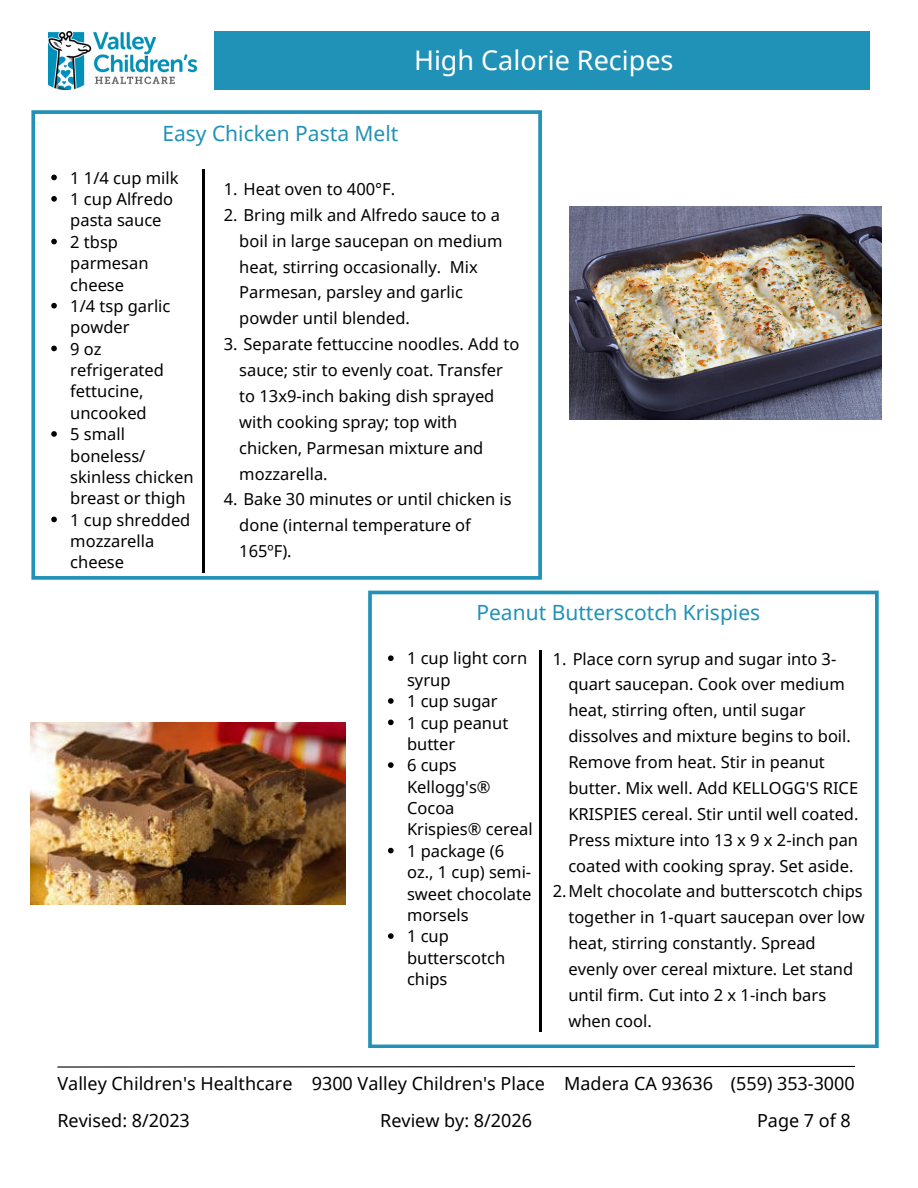
<style>
.page{position:relative;width:918px;height:1188px;background:#fff}
.page>*{position:absolute;margin:0;border:0;box-sizing:border-box;transform-origin:0 0}
.t1{font:27px "Noto Sans";color:#fff}
.t2{font:21px "Noto Sans";color:#2092b7}
.t3{font:18px "Noto Sans";color:#000}
.t4{font:16.5px/25.8px "Noto Sans";color:#000}
</style>
<div class="page">
<svg style="left:57px;top:1065px;width:799px;height:3px"></svg>
<svg style="left:31px;top:110px;width:511px;height:470px"></svg>
<hr style="left:203px;top:169px;width:2px;height:404px;background:#000">
<svg style="left:51px;top:175px;width:6px;height:5px"></svg>
<svg style="left:51px;top:196px;width:6px;height:6px"></svg>
<svg style="left:51px;top:239px;width:6px;height:5px"></svg>
<svg style="left:51px;top:303px;width:6px;height:6px"></svg>
<svg style="left:51px;top:346px;width:6px;height:5px"></svg>
<svg style="left:51px;top:431px;width:6px;height:6px"></svg>
<svg style="left:51px;top:517px;width:6px;height:5px"></svg>
<div style="left:214px;top:31px;width:656px;height:59px;background:#2092b7"></div>
<img style="left:48px;top:31px;width:149px;height:59px">
<img style="left:570px;top:206px;width:312px;height:214px">
<svg style="left:368px;top:591px;width:511px;height:457px"></svg>
<hr style="left:540px;top:650px;width:1px;height:382px;background:#000">
<svg style="left:388px;top:655px;width:6px;height:6px"></svg>
<svg style="left:388px;top:698px;width:6px;height:6px"></svg>
<svg style="left:388px;top:720px;width:6px;height:5px"></svg>
<svg style="left:388px;top:762px;width:6px;height:6px"></svg>
<svg style="left:388px;top:848px;width:6px;height:5px"></svg>
<svg style="left:388px;top:933px;width:6px;height:6px"></svg>
<img style="left:30px;top:723px;width:315px;height:182px">
<p class="t1" style="left:414px;top:41px;width:261px">High Calorie Recipes</p>
<p class="t2" style="left:162px;top:118px;width:238px">Easy Chicken Pasta Melt</p>
<p class="t4" style="left:70px;top:164px;width:110px">1 1/4 cup milk</p>
<p class="t4" style="left:70px;top:188px;width:104px;line-height:21.3px">1 cup Alfredo pasta sauce</p>
<p class="t4" style="left:70px;top:231px;width:80px;line-height:21.3px">2 tbsp parmesan cheese</p>
<p class="t4" style="left:70px;top:295px;width:102px;line-height:21.3px">1/4 tsp garlic powder</p>
<p class="t4" style="left:70px;top:338px;width:95px;line-height:21.3px">9 oz refrigerated fettucine, uncooked</p>
<p class="t4" style="left:70px;top:423px;width:125px;line-height:21.3px">5 small boneless/ skinless chicken breast or thigh</p>
<p class="t4" style="left:70px;top:509px;width:122px;line-height:21.3px">1 cup shredded mozzarella cheese</p>
<p class="t4" style="left:224px;top:176px;width:173px">1. Heat oven to 400°F.</p>
<p class="t4" style="left:239px;top:201px;width:265px;text-indent:-16px">2. Bring milk and Alfredo sauce to a boil in large saucepan on medium heat, stirring occasionally. Mix<br>Parmesan, parsley and garlic powder until blended.</p>
<p class="t4" style="left:239px;top:331px;width:282px;text-indent:-16px">3. Separate fettuccine noodles. Add to sauce; stir to evenly coat. Transfer to 13x9-inch baking dish sprayed with cooking spray; top with chicken, Parmesan mixture and mozzarella.</p>
<p class="t4" style="left:239px;top:486px;width:274px;text-indent:-16px">4. Bake 30 minutes or until chicken is done (internal temperature of<br>165ºF).</p>
<p class="t2" style="left:476px;top:598px;width:285px">Peanut Butterscotch Krispies</p>
<p class="t4" style="left:407px;top:647px;width:122px;line-height:21.3px">1 cup light corn syrup</p>
<p class="t4" style="left:407px;top:688px;width:92px">1 cup sugar</p>
<p class="t4" style="left:407px;top:711px;width:103px;line-height:21.3px">1 cup peanut butter</p>
<p class="t4" style="left:407px;top:754px;width:127px;line-height:21.3px">6 cups<br>Kellogg's®<br>Cocoa<br>Krispies® cereal</p>
<p class="t4" style="left:407px;top:840px;width:126px;line-height:21.3px">1 package (6 oz., 1 cup) semi&shy;sweet chocolate morsels</p>
<p class="t4" style="left:407px;top:925px;width:100px;line-height:21.3px">1 cup butterscotch chips</p>
<p class="t4" style="left:568px;top:645px;width:292px;text-indent:-16px">1. Place corn syrup and sugar into 3- quart saucepan. Cook over medium heat, stirring often, until sugar dissolves and mixture begins to boil.<br>Remove from heat. Stir in peanut butter. Mix well. Add KELLOGG'S RICE KRISPIES cereal. Stir until well coated.<br>Press mixture into 13 x 9 x 2-inch pan coated with cooking spray. Set aside.</p>
<p class="t4" style="left:568px;top:878px;width:298px;text-indent:-16px">2.Melt chocolate and butterscotch chips together in 1-quart saucepan over low heat, stirring constantly. Spread evenly over cereal mixture. Let stand until firm. Cut into 2 x 1-inch bars when cool.</p>
<p class="t3" style="left:57px;top:1071px;width:237px">Valley Children's Healthcare</p>
<p class="t3" style="left:312px;top:1071px;width:235px">9300 Valley Children's Place</p>
<p class="t3" style="left:564px;top:1071px;width:150px">Madera CA 93636</p>
<p class="t3" style="left:731px;top:1071px;width:125px">(559) 353-3000</p>
<p class="t3" style="left:57px;top:1108px;width:134px">Revised: 8/2023</p>
<p class="t3" style="left:380px;top:1108px;width:153px">Review by: 8/2026</p>
<p class="t3" style="left:757px;top:1108px;width:95px">Page 7 of 8</p>
</div>
